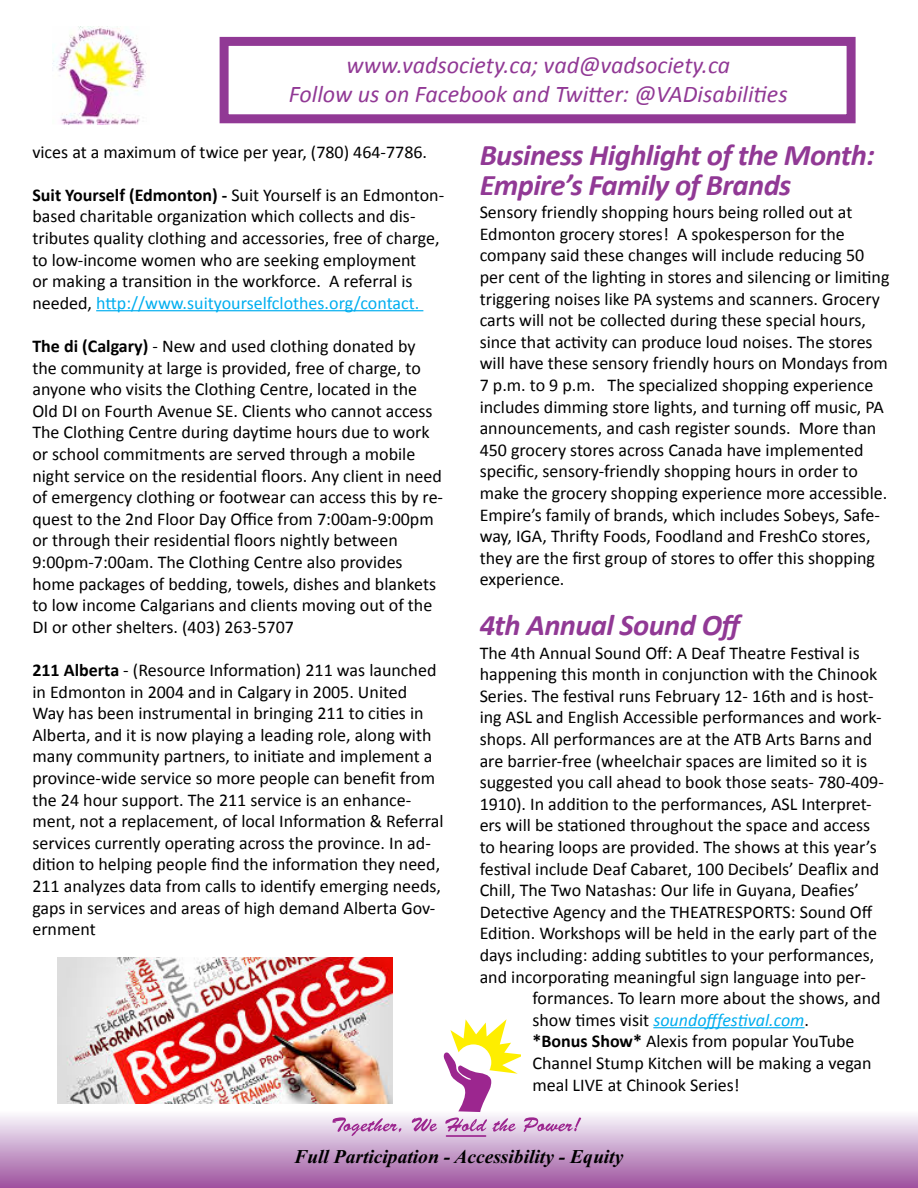
<style>
.page{position:relative;width:918px;height:1188px;background:#fff}
.page>*{position:absolute;margin:0;border:0;box-sizing:border-box;transform-origin:0 0}
.t1{font:italic 700 30px/30px "Calibri";letter-spacing:-.02em;color:#913995}
.t2{font:italic 24px/28.8px "Calibri";color:#913995;text-align:center}
.t3{font:italic 700 21px "Times New Roman";color:#9c268f}
.t4{font:italic 700 19.5px "Times New Roman";color:#000}
.t5{font:18px/21.6px "Calibri";color:#000}
.t6{font:italic 18px "Calibri";color:#00aeef}
.s1{font-weight:700}
.s2{color:#00aeef}
.s3{font-style:normal;color:#000}
</style>
<div class="page">
<img style="left:52px;top:27px;width:95px;height:97px">
<div style="left:220px;top:37px;width:636px;height:86px;border:9px solid #913995"></div>
<div style="left:0;top:1110px;width:918px;height:78px;background:linear-gradient(to bottom,#fcffff,#9d529f)"></div>
<svg style="left:332px;top:1117px;width:69px;height:19px"></svg>
<svg style="left:411px;top:1118px;width:26px;height:13px"></svg>
<svg style="left:443px;top:1019px;width:138px;height:113px"></svg>
<hr style="left:446px;top:1135px;width:40px;height:2px;background:#9c268f">
<hr style="left:96px;top:310px;width:327px;height:1px;background:#00aeef">
<hr style="left:653px;top:1027px;width:152px;height:1px;background:#00aeef">
<img style="left:58px;top:958px;width:334px;height:145px">
<p class="t3" style="left:457px;top:40px;width:444px">The Alberta Committee of Citizens with Disabilities</p>
<h2 class="t2" style="left:289px;top:49px;width:500px">www.vadsociety.ca; vad@vadsociety.ca<br>Follow us on Facebook and Twitter: @VADisabilities</h2>
<p class="t5" style="left:32px;top:140px;width:396px">vices at a maximum of twice per year, (780) 464-7786.</p>
<p class="t5" style="left:32px;top:183px;width:413px"><span class="s1">Suit Yourself (Edmonton) -</span> Suit Yourself is an Edmonton&shy;based charitable organization which collects and dis&shy;tributes quality clothing and accessories, free of charge, to low-income women who are seeking employment<br>or making a transition in the workforce. A referral is needed, <span class="s2">http://www.suityourselfclothes.org/contact.</span></p>
<p class="t5" style="left:32px;top:335px;width:412px"><span class="s1">The di (Calgary)</span> - New and used clothing donated by the community at large is provided, free of charge, to anyone who visits the Clothing Centre, located in the Old DI on Fourth Avenue SE. Clients who cannot access The Clothing Centre during daytime hours due to work or school commitments are served through a mobile night service on the residential floors. Any client in need of emergency clothing or footwear can access this by re&shy;quest to the 2nd Floor Day Office from 7:00am-9:00pm or through their residential floors nightly between 9:00pm-7:00am. The Clothing Centre also provides home packages of bedding, towels, dishes and blankets to low income Calgarians and clients moving out of the DI or other shelters. (403) 263-5707</p>
<p class="t5" style="left:32px;top:659px;width:413px"><span class="s1">211 Alberta</span> - (Resource Information) 211 was launched in Edmonton in 2004 and in Calgary in 2005. United Way has been instrumental in bringing 211 to cities in Alberta, and it is now playing a leading role, along with many community partners, to initiate and implement a province-wide service so more people can benefit from the 24 hour support. The 211 service is an enhance&shy;ment, not a replacement, of local Information &amp; Referral services currently operating across the province. In ad&shy;dition to helping people find the information they need, 211 analyzes data from calls to identify emerging needs, gaps in services and areas of high demand Alberta Gov&shy;ernment</p>
<h1 class="t1" style="left:480px;top:139px;width:397px">Business Highlight of the Month:<br>Empire’s Family of Brands</h1>
<p class="t5" style="left:480px;top:201px;width:411px">Sensory friendly shopping hours being rolled out at Edmonton grocery stores! A spokesperson for the company said these changes will include reducing 50 per cent of the lighting in stores and silencing or limiting triggering noises like PA systems and scanners. Grocery carts will not be collected during these special hours, since that activity can produce loud noises. The stores will have these sensory friendly hours on Mondays from 7 p.m. to 9 p.m. The specialized shopping experience includes dimming store lights, and turning off music, PA announcements, and cash register sounds. More than 450 grocery stores across Canada have implemented specific, sensory-friendly shopping hours in order to make the grocery shopping experience more accessible.<br>Empire’s family of brands, which includes Sobeys, Safe&shy;way, IGA, Thrifty Foods, Foodland and FreshCo stores, they are the first group of stores to offer this shopping experience.</p>
<h1 class="t1" style="left:480px;top:609px;width:267px">4th Annual Sound Off</h1>
<p class="t5" style="left:480px;top:641px;width:382px">The 4th Annual Sound Off: A Deaf Theatre Festival is</p>
<p class="t5" style="left:480px;top:663px;width:399px">happening this month in conjunction with the Chinook</p>
<p class="t5" style="left:480px;top:684px;width:395px">Series. The festival runs February 12- 16th and is host-</p>
<p class="t5" style="left:480px;top:706px;width:403px">ing ASL and English Accessible performances and work-</p>
<p class="t5" style="left:480px;top:728px;width:394px">shops. All performances are at the ATB Arts Barns and</p>
<p class="t5" style="left:480px;top:749px;width:389px">are barrier-free (wheelchair spaces are limited so it is</p>
<p class="t5" style="left:480px;top:771px;width:406px">suggested you call ahead to book those seats- 780-409-</p>
<p class="t5" style="left:480px;top:792px;width:394px">1910). In addition to the performances, ASL Interpret-</p>
<p class="t5" style="left:480px;top:814px;width:392px">ers will be stationed throughout the space and access</p>
<p class="t5" style="left:480px;top:836px;width:399px">to hearing loops are provided. The shows at this year’s</p>
<p class="t5" style="left:480px;top:857px;width:401px">festival include Deaf Cabaret, 100 Decibels’ Deaflix and</p>
<p class="t5" style="left:480px;top:879px;width:381px">Chill, The Two Natashas: Our life in Guyana, Deafies’</p>
<p class="t5" style="left:480px;top:900px;width:394px">Detective Agency and the THEATRESPORTS: Sound Off</p>
<p class="t5" style="left:480px;top:922px;width:399px">Edition. Workshops will be held in the early part of the</p>
<p class="t5" style="left:480px;top:944px;width:396px">days including: adding subtitles to your performances,</p>
<p class="t5" style="left:480px;top:965px;width:388px">and incorporating meaningful sign language into per-</p>
<p class="t5" style="left:532px;top:987px;width:350px">formances. To learn more about the shows, and</p>
<p class="t6" style="left:532px;top:1007px;width:278px"><span class="s3">show times visit</span> soundofffestival.com<span class="s3">.</span></p>
<p class="t5" style="left:532px;top:1030px;width:324px"><span class="s1">*Bonus Show*</span> Alexis from popular YouTube</p>
<p class="t5" style="left:532px;top:1052px;width:341px">Channel Stump Kitchen will be making a vegan</p>
<p class="t5" style="left:532px;top:1073px;width:209px">meal LIVE at Chinook Series!</p>
<p class="t4" style="left:294px;top:1143px;width:331px">Full Participation - Accessibility - Equity</p>
</div>
